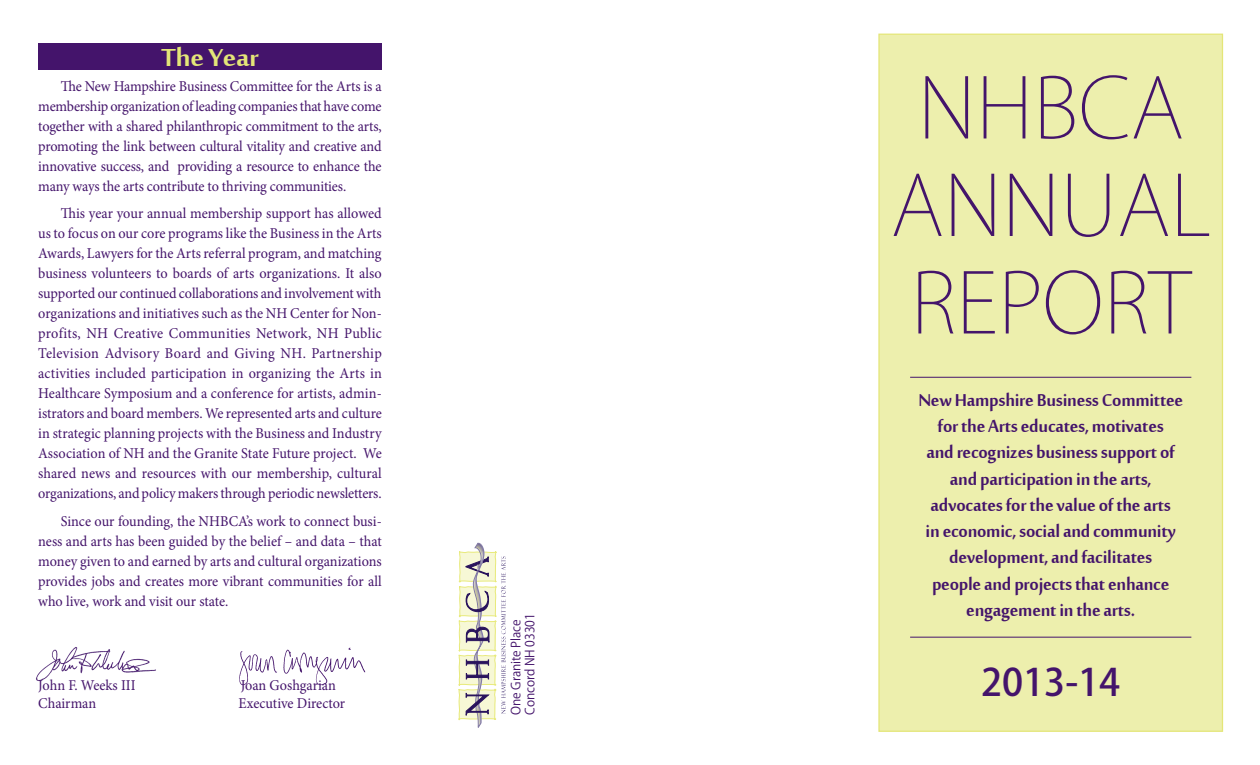
<style>
.page{position:relative;width:1260px;height:765px;background:#fff}
.page>*{position:absolute;margin:0;border:0;box-sizing:border-box;transform-origin:0 0}
.t1{font:200 82.5px "Koz Go Pro";color:#44146b}
.t2{font:500 37.5px "Koz Go Pro";color:#44146b}
.t3{font:37.5px "Mool Boran";letter-spacing:-.01em;color:#e4e678;scale:1.1 1}
.Paragraph_Style_1{font:26.25px/26.2px "Mool Boran";letter-spacing:-.01em;color:#44146b;text-align:center}
.Body{font:15px/20px "Minion Pro";letter-spacing:-.01em;color:#44146b;text-align:justify;scale:.95 1}
.Body-2{font:12.5px/13.8px "Koz Go Pro";letter-spacing:-.005em;color:#44146b}
</style>
<div class="page">
<img style="left:36px;top:647px;width:120px;height:34px">
<div style="left:878px;top:34px;width:345px;height:698px;background:#edefad;border:1px solid #e4e678"></div>
<div style="left:38px;top:43px;width:344px;height:27px;background:#44146b"></div>
<svg style="left:458px;top:543px;width:48px;height:185px"></svg>
<hr style="left:910px;top:377px;width:281px;height:1px;background:#44146b">
<hr style="left:910px;top:637px;width:281px;height:1px;background:#44146b">
<img style="left:239px;top:647px;width:127px;height:39px">
<p class="t3" style="left:161px;top:31px;width:91px">The Year</p>
<p class="Body" style="left:38px;top:76px;width:363px;text-indent:22px">The New Hampshire Business Committee for the Arts is a membership organization of leading companies that have come together with a shared philanthropic commitment to the arts, promoting the link between cultural vitality and creative and innovative success, and providing a resource to enhance the many ways the arts contribute to thriving communities.</p>
<p class="Body" style="left:38px;top:204px;width:363px;text-indent:23px">This year your annual membership support has allowed us to focus on our core programs like the Business in the Arts Awards, Lawyers for the Arts referral program, and matching business volunteers to boards of arts organizations. It also supported our continued collaborations and involvement with organizations and initiatives such as the NH Center for Non&shy;profits, NH Creative Communities Network, NH Public Television Advisory Board and Giving NH. Partnership activities included participation in organizing the Arts in Healthcare Symposium and a conference for artists, admin&shy;istrators and board members. We represented arts and culture in strategic planning projects with the Business and Industry Association of NH and the Granite State Future project. We shared news and resources with our membership, cultural organizations, and policy makers through periodic newsletters.</p>
<p class="Body" style="left:38px;top:511px;width:363px;text-indent:23px">Since our founding, the NHBCA’s work to connect busi&shy;ness and arts has been guided by the belief – and data – that money given to and earned by arts and cultural organizations provides jobs and creates more vibrant communities for all who live, work and visit our state.</p>
<p class="Body" style="left:38px;top:675px;width:104px">John F. Weeks III</p>
<p class="Body" style="left:241px;top:675px;width:102px">Joan Goshgarian</p>
<p class="Body" style="left:38px;top:694px;width:63px">Chairman</p>
<p class="Body" style="left:239px;top:694px;width:114px">Executive Director</p>
<p class="Body-2" style="left:509px;top:715px;width:103px;rotate:-90deg">One Granite Place<br>Concord NH 03301</p>
<p class="t1" style="left:918px;top:54px;width:268px">NHBCA</p>
<p class="t1" style="left:891px;top:151px;width:322px">ANNUAL</p>
<p class="t1" style="left:911px;top:249px;width:282px">REPORT</p>
<p class="Paragraph_Style_1" style="left:918px;top:384px;width:266px">New Hampshire Business Committee</p>
<p class="Paragraph_Style_1" style="left:926px;top:410px;width:252px">for the Arts educates, motivates and recognizes business support of and participation in the arts, advocates for the value of the arts in economic, social and community development, and facilitates people and projects that enhance engagement in the arts.</p>
<p class="t2" style="left:981px;top:658px;width:141px">2013-14</p>
</div>
